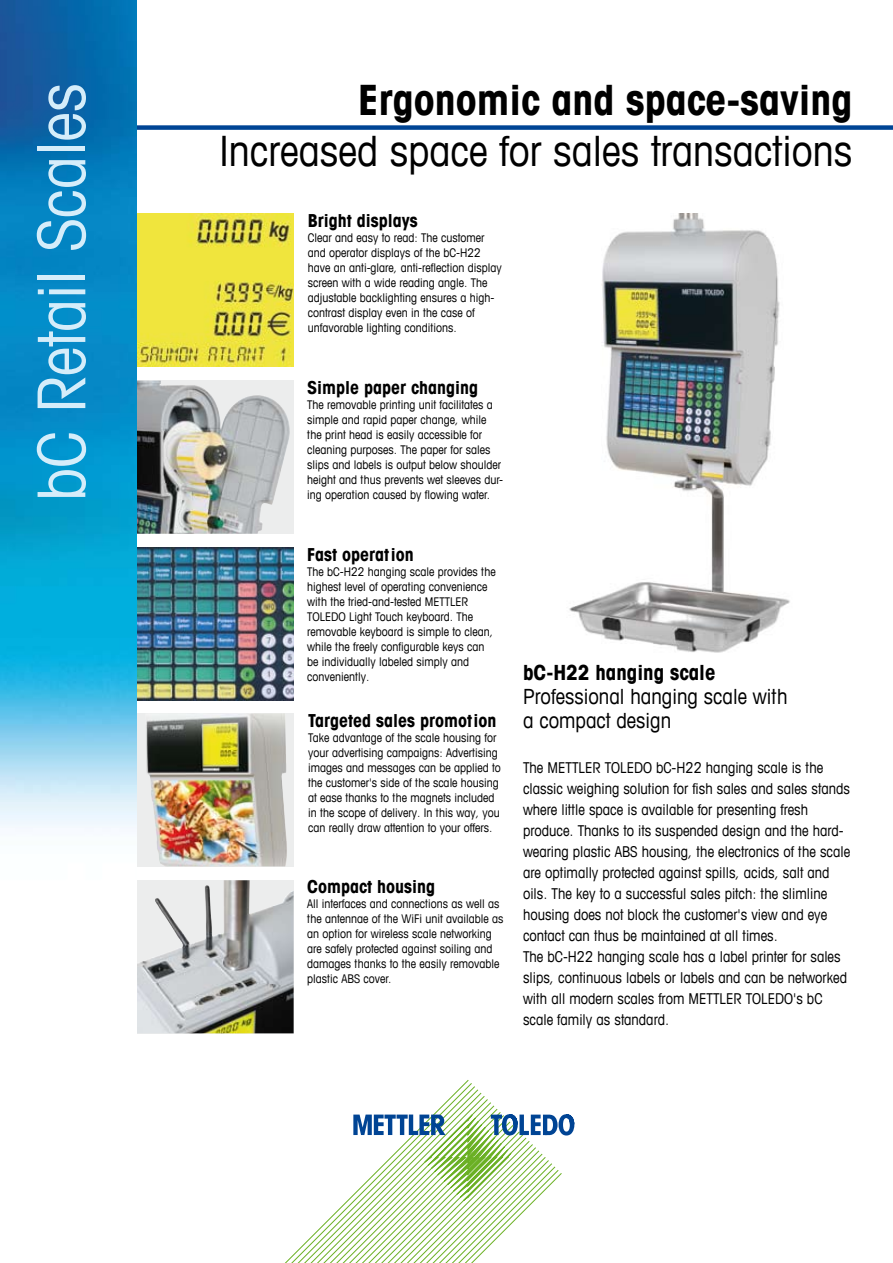
<style>
.page{position:relative;width:893px;height:1263px;background:#fff}
.page>*{position:absolute;margin:0;border:0;box-sizing:border-box;transform-origin:0 0}
.t1{font:condensed 66px "Avant Garde";color:#d5edfa}
.t2{font:condensed 42px "Avant Garde Com";color:#000}
.t3{font:700 condensed 42px "Avant Garde Com";color:#000}
.t4{font:condensed 21px/24px "Avant Garde Com";color:#000}
.t5{font:700 condensed 21px "Avant Garde Com";color:#000}
.t6{font:700 condensed 18px "Avant Garde Com";color:#000}
.t7{font:condensed 15px/21px "Avant Garde Com";color:#000}
.t8{font:condensed 12px/15px "Avant Garde Com";color:#000}
</style>
<div class="page">
<img style="left:136px;top:381px;width:155px;height:153px">
<img style="left:136px;top:214px;width:157px;height:153px">
<div style="left:136px;top:713px;width:157px;height:153px;background:#eceded"></div>
<img style="left:146px;top:713px;width:141px;height:153px">
<img style="left:137px;top:880px;width:157px;height:153px">
<img style="left:136px;top:547px;width:158px;height:153px">
<img style="left:569px;top:213px;width:221px;height:440px">
<div style="left:111px;top:125px;width:782px;height:5px;background:#004595"></div>
<img style="left:0;top:0;width:136px;height:828px">
<svg style="left:285px;top:1080px;width:250px;height:183px"></svg>
<svg style="left:353px;top:1114px;width:221px;height:87px"></svg>
<h1 class="t1" style="left:21px;top:501px;width:419px;rotate:-90deg">bC Retail Scales</h1>
<h2 class="t3" style="left:358px;top:73px;width:496px">Ergonomic and space-saving</h2>
<h2 class="t2" style="left:220px;top:125px;width:634px">Increased space for sales transactions</h2>
<h3 class="t6" style="left:308px;top:209px;width:111px">Bright displays</h3>
<p class="t8" style="left:308px;top:230px;width:195px">Clear and easy to read: The customer and operator displays of the bC-H22 have an anti-glare, anti-reflection display screen with a wide reading angle. The adjustable backlighting ensures a high&shy;contrast display even in the case of unfavorable lighting conditions.</p>
<h3 class="t6" style="left:307px;top:376px;width:173px">Simple paper changing</h3>
<p class="t8" style="left:307px;top:397px;width:197px">The removable printing unit facilitates a simple and rapid paper change, while the print head is easily accessible for cleaning purposes. The paper for sales slips and labels is output below shoulder height and thus prevents wet sleeves dur&shy;ing operation caused by flowing water.</p>
<h3 class="t6" style="left:307px;top:542px;width:108px">Fast operation</h3>
<p class="t8" style="left:307px;top:563px;width:190px">The bC-H22 hanging scale provides the highest level of operating convenience with the tried-and-tested METTLER TOLEDO Light Touch keyboard. The removable keyboard is simple to clean, while the freely configurable keys can be individually labeled simply and conveniently.</p>
<h3 class="t6" style="left:308px;top:709px;width:190px">Targeted sales promotion</h3>
<p class="t8" style="left:308px;top:730px;width:194px">Take advantage of the scale housing for your advertising campaigns: Advertising images and messages can be applied to the customer's side of the scale housing at ease thanks to the magnets included in the scope of delivery. In this way, you can really draw attention to your offers.</p>
<h3 class="t6" style="left:307px;top:875px;width:129px">Compact housing</h3>
<p class="t8" style="left:307px;top:896px;width:198px">All interfaces and connections as well as the antennae of the WiFi unit available as an option for wireless scale networking are safely protected against soiling and damages thanks to the easily removable plastic ABS cover.</p>
<h3 class="t5" style="left:523px;top:658px;width:194px">bC-H22 hanging scale</h3>
<h3 class="t4" style="left:523px;top:683px;width:266px">Professional hanging scale with a compact design</h3>
<p class="t7" style="left:523px;top:756px;width:329px">The METTLER TOLEDO bC-H22 hanging scale is the classic weighing solution for fish sales and sales stands where little space is available for presenting fresh produce. Thanks to its suspended design and the hard&shy;wearing plastic ABS housing, the electronics of the scale are optimally protected against spills, acids, salt and oils. The key to a successful sales pitch: the slimline housing does not block the customer's view and eye contact can thus be maintained at all times.<br>The bC-H22 hanging scale has a label printer for sales slips, continuous labels or labels and can be networked with all modern scales from METTLER TOLEDO's bC scale family as standard.</p>
</div>
